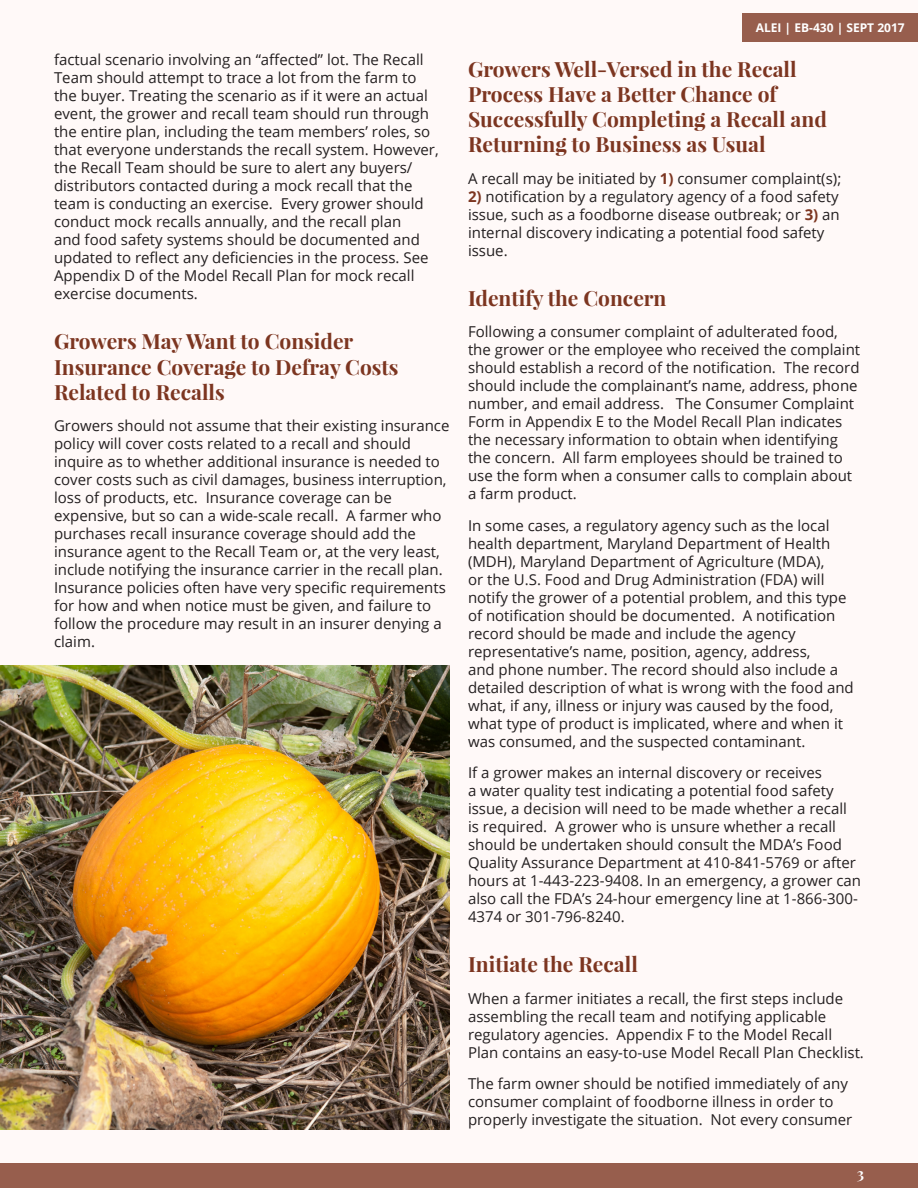
<style>
.page{position:relative;width:918px;height:1188px;background:#fff}
.page>*{position:absolute;margin:0;border:0;box-sizing:border-box;transform-origin:0 0}
.t1{font:700 21px/25.2px "Playfair Display";color:#7c3520}
.t2{font:15px/18px "Open Sans";color:#231f20}
.t3{font:700 15px "Playfair Display";color:#fff}
.t4{font:700 12px "Open Sans";color:#fff}
.s1{font-weight:700;color:#7c3520}
</style>
<div class="page">
<div style="left:0;top:1162px;width:918px;height:26px;background:#975e4d"></div>
<div style="left:0;top:0;width:918px;height:1162px;background:#fff9f8"></div>
<img style="left:0;top:665px;width:450px;height:464px">
<div style="left:742px;top:14px;width:176px;height:28px;background:#975e4d"></div>
<p class="t2" style="left:54px;top:51px;width:386px">factual scenario involving an “affected” lot. The Recall Team should attempt to trace a lot from the farm to the buyer. Treating the scenario as if it were an actual event, the grower and recall team should run through the entire plan, including the team members’ roles, so that everyone understands the recall system. However, the Recall Team should be sure to alert any buyers/ distributors contacted during a mock recall that the team is conducting an exercise. Every grower should conduct mock recalls annually, and the recall plan<br>and food safety systems should be documented and updated to reflect any deficiencies in the process. See Appendix D of the Model Recall Plan for mock recall exercise documents.</p>
<p class="t1" style="left:54px;top:329px;width:346px">Growers May Want to Consider<br>Insurance Coverage to Defray Costs<br>Related to Recalls</p>
<p class="t2" style="left:54px;top:416px;width:397px">Growers should not assume that their existing insurance policy will cover costs related to a recall and should inquire as to whether additional insurance is needed to cover costs such as civil damages, business interruption, loss of products, etc. Insurance coverage can be expensive, but so can a wide-scale recall. A farmer who purchases recall insurance coverage should add the insurance agent to the Recall Team or, at the very least, include notifying the insurance carrier in the recall plan.<br>Insurance policies often have very specific requirements for how and when notice must be given, and failure to follow the procedure may result in an insurer denying a claim.</p>
<p class="t4" style="left:756px;top:19px;width:151px">ALEI | EB-430 | SEPT 2017</p>
<p class="t1" style="left:468px;top:56px;width:360px">Growers Well-Versed in the Recall Process Have a Better Chance of Successfully Completing a Recall and Returning to Business as Usual</p>
<p class="t2" style="left:468px;top:169px;width:375px">A recall may be initiated by <span class="s1">1)</span> consumer complaint(s);</p>
<p class="t2" style="left:468px;top:187px;width:373px"><span class="s1">2)</span> notification by a regulatory agency of a food safety issue, such as a foodborne disease outbreak; or <span class="s1">3)</span> an internal discovery indicating a potential food safety issue.</p>
<p class="t1" style="left:468px;top:285px;width:200px">Identify the Concern</p>
<p class="t2" style="left:468px;top:322px;width:394px">Following a consumer complaint of adulterated food, the grower or the employee who received the complaint should establish a record of the notification. The record should include the complainant’s name, address, phone number, and email address. The Consumer Complaint Form in Appendix E to the Model Recall Plan indicates the necessary information to obtain when identifying the concern. All farm employees should be trained to use the form when a consumer calls to complain about a farm product.</p>
<p class="t2" style="left:468px;top:516px;width:387px">In some cases, a regulatory agency such as the local health department, Maryland Department of Health (MDH), Maryland Department of Agriculture (MDA),<br>or the U.S. Food and Drug Administration (FDA) will notify the grower of a potential problem, and this type of notification should be documented. A notification record should be made and include the agency representative’s name, position, agency, address,<br>and phone number. The record should also include a detailed description of what is wrong with the food and what, if any, illness or injury was caused by the food, what type of product is implicated, where and when it was consumed, and the suspected contaminant.</p>
<p class="t2" style="left:468px;top:763px;width:395px">If a grower makes an internal discovery or receives<br>a water quality test indicating a potential food safety issue, a decision will need to be made whether a recall is required. A grower who is unsure whether a recall should be undertaken should consult the MDA’s Food Quality Assurance Department at 410-841-5769 or after hours at 1-443-223-9408. In an emergency, a grower can also call the FDA’s 24-hour emergency line at 1-866-300- 4374 or 301-796-8240.</p>
<p class="t1" style="left:468px;top:952px;width:171px">Initiate the Recall</p>
<p class="t2" style="left:468px;top:989px;width:397px">When a farmer initiates a recall, the first steps include assembling the recall team and notifying applicable regulatory agencies. Appendix F to the Model Recall Plan contains an easy-to-use Model Recall Plan Checklist.</p>
<p class="t2" style="left:468px;top:1074px;width:386px">The farm owner should be notified immediately of any consumer complaint of foodborne illness in order to properly investigate the situation. Not every consumer</p>
<p class="t3" style="left:857px;top:1164px;width:9px">3</p>
</div>
